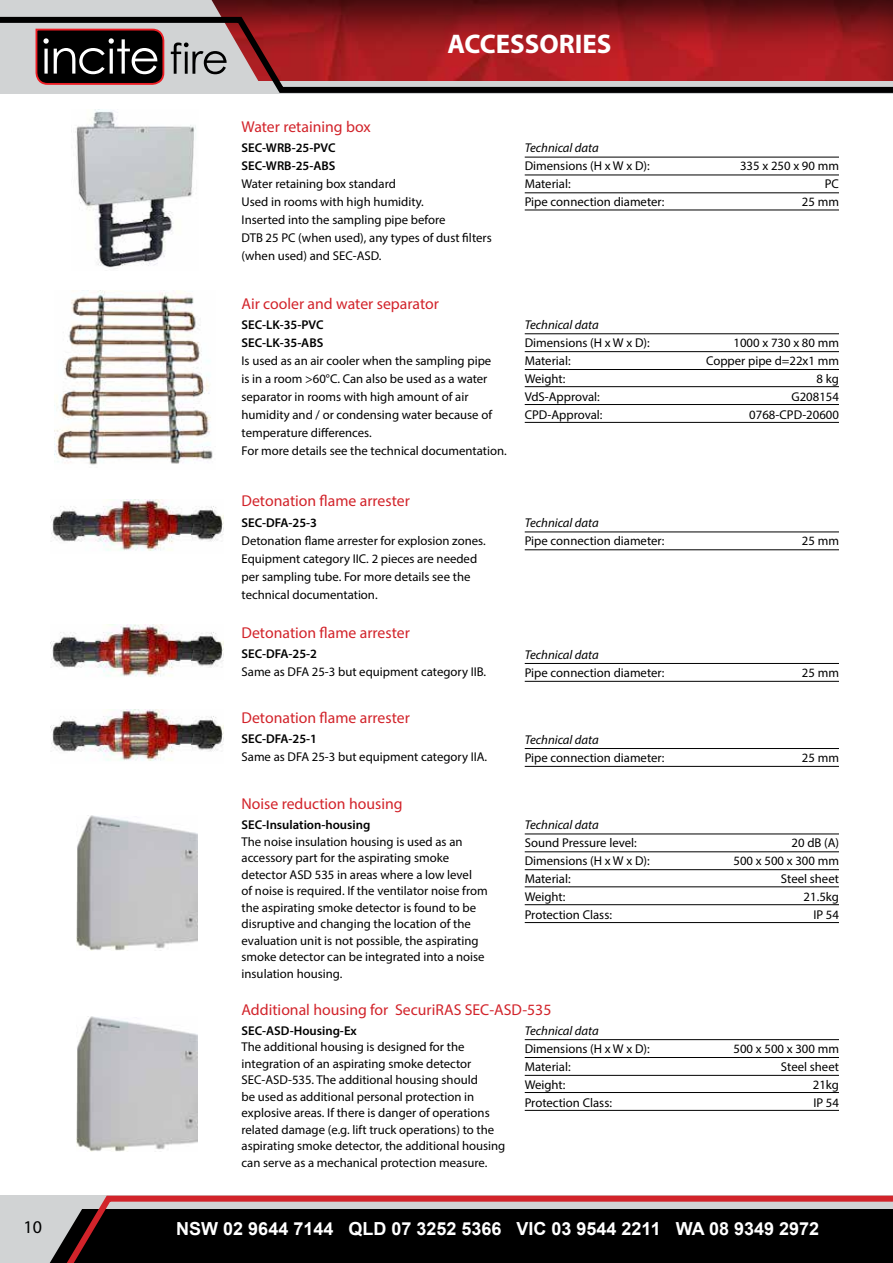
<style>
.page{position:relative;width:893px;height:1263px;background:#fff}
.page>*{position:absolute;margin:0;border:0;box-sizing:border-box;transform-origin:0 0}
.t1{font:700 27px "Myriad Pro";color:#fff}
.t2{font:700 18px "Arial";color:#fff}
.t3{font:18px "Myriad Pro";color:#000}
.t4{font:15.75px "Myriad Pro";color:#d2232a}
.t5{font:12.75px/18px "Myriad Pro";color:#000}
.t6{font:600 12.75px/18px "Myriad Pro";color:#000}
.t7{font:italic 12.75px "Myriad Pro";color:#000}
</style>
<div class="page">
<div style="left:0;top:0;width:893px;height:81px;background:#000;opacity:.75"></div>
<svg style="left:0;top:14px;width:893px;height:80px;background:#9c3034"></svg>
<svg style="left:0;top:1195px;width:893px;height:68px;background:#2e1f20"></svg>
<svg style="left:0;top:1207px;width:83px;height:56px;background:#aeaaab"></svg>
<svg style="left:0;top:0;width:259px;height:86px;background:#86797a"></svg>
<img style="left:75px;top:110px;width:121px;height:158px">
<img style="left:55px;top:291px;width:158px;height:174px">
<img style="left:51px;top:499px;width:172px;height:52px">
<img style="left:51px;top:625px;width:172px;height:52px">
<img style="left:51px;top:709px;width:172px;height:52px">
<img style="left:76px;top:816px;width:121px;height:135px">
<img style="left:76px;top:1016px;width:121px;height:135px">
<hr style="left:525px;top:1039px;width:314px;height:1px;background:#000">
<hr style="left:525px;top:1057px;width:314px;height:1px;background:#000">
<hr style="left:525px;top:1075px;width:314px;height:1px;background:#000">
<hr style="left:525px;top:1092px;width:314px;height:1px;background:#000">
<hr style="left:525px;top:1110px;width:314px;height:1px;background:#000">
<hr style="left:525px;top:851px;width:314px;height:1px;background:#000">
<hr style="left:525px;top:869px;width:314px;height:1px;background:#000">
<hr style="left:525px;top:833px;width:314px;height:1px;background:#000">
<hr style="left:525px;top:886px;width:314px;height:1px;background:#000">
<hr style="left:525px;top:904px;width:314px;height:1px;background:#000">
<hr style="left:525px;top:922px;width:314px;height:1px;background:#000">
<hr style="left:525px;top:748px;width:314px;height:1px;background:#000">
<hr style="left:525px;top:766px;width:314px;height:1px;background:#000">
<hr style="left:525px;top:663px;width:314px;height:1px;background:#000">
<hr style="left:525px;top:681px;width:314px;height:1px;background:#000">
<hr style="left:525px;top:531px;width:314px;height:1px;background:#000">
<hr style="left:525px;top:549px;width:314px;height:1px;background:#000">
<hr style="left:525px;top:351px;width:314px;height:1px;background:#000">
<hr style="left:525px;top:369px;width:314px;height:1px;background:#000">
<hr style="left:525px;top:333px;width:314px;height:1px;background:#000">
<hr style="left:525px;top:386px;width:314px;height:1px;background:#000">
<hr style="left:525px;top:404px;width:314px;height:1px;background:#000">
<hr style="left:525px;top:422px;width:314px;height:1px;background:#000">
<hr style="left:525px;top:175px;width:314px;height:1px;background:#000">
<hr style="left:525px;top:192px;width:314px;height:1px;background:#000">
<hr style="left:525px;top:157px;width:314px;height:1px;background:#000">
<hr style="left:525px;top:210px;width:314px;height:1px;background:#000">
<p class="t4" style="left:242px;top:117px;width:131px">Water retaining box</p>
<h1 class="t1" style="left:447px;top:26px;width:165px">ACCESSORIES</h1>
<p class="t6" style="left:242px;top:139px;width:96px">SEC-WRB-25-PVC<br>SEC-WRB-25-ABS</p>
<p class="t5" style="left:242px;top:175px;width:252px">Water retaining box standard<br>Used in rooms with high humidity.<br>Inserted into the sampling pipe before<br>DTB 25 PC (when used), any types of dust filters (when used) and SEC-ASD.</p>
<p class="t4" style="left:242px;top:294px;width:199px">Air cooler and water separator</p>
<p class="t6" style="left:242px;top:315px;width:84px">SEC-LK-35-PVC<br>SEC-LK-35-ABS</p>
<p class="t5" style="left:242px;top:352px;width:267px">Is used as an air cooler when the sampling pipe<br>is in a room &gt;60°C. Can also be used as a water separator in rooms with high amount of air humidity and / or condensing water because of temperature differences.<br>For more details see the technical documentation.</p>
<p class="t4" style="left:242px;top:491px;width:170px">Detonation flame arrester</p>
<p class="t6" style="left:242px;top:513px;width:77px">SEC-DFA-25-3</p>
<p class="t5" style="left:242px;top:531px;width:246px">Detonation flame arrester for explosion zones.<br>Equipment category IIC. 2 pieces are needed per sampling tube. For more details see the technical documentation.</p>
<p class="t4" style="left:242px;top:623px;width:170px">Detonation flame arrester</p>
<p class="t6" style="left:242px;top:644px;width:77px">SEC-DFA-25-2</p>
<p class="t5" style="left:242px;top:663px;width:246px">Same as DFA 25-3 but equipment category IIB.</p>
<p class="t4" style="left:242px;top:708px;width:170px">Detonation flame arrester</p>
<p class="t6" style="left:242px;top:730px;width:77px">SEC-DFA-25-1</p>
<p class="t5" style="left:242px;top:748px;width:247px">Same as DFA 25-3 but equipment category IIA.</p>
<p class="t4" style="left:242px;top:794px;width:163px">Noise reduction housing</p>
<p class="t6" style="left:242px;top:816px;width:130px">SEC-Insulation-housing</p>
<p class="t5" style="left:242px;top:833px;width:248px;line-height:16.5px">The noise insulation housing is used as an accessory part for the aspirating smoke detector ASD 535 in areas where a low level<br>of noise is required. If the ventilator noise from the aspirating smoke detector is found to be disruptive and changing the location of the evaluation unit is not possible, the aspirating smoke detector can be integrated into a noise insulation housing.</p>
<p class="t7" style="left:525px;top:140px;width:76px">Technical data</p>
<p class="t5" style="left:525px;top:157px;width:141px">Dimensions (H x W x D):<br>Material:<br>Pipe connection diameter:</p>
<p class="t5" style="left:740px;top:157px;width:100px;text-align:right">335 x 250 x 90 mm<br>PC<br>25 mm</p>
<p class="t7" style="left:525px;top:317px;width:76px">Technical data</p>
<p class="t5" style="left:525px;top:334px;width:126px">Dimensions (H x W x D):<br>Material:<br>Weight:<br>VdS-Approval:<br>CPD-Approval:</p>
<p class="t5" style="left:706px;top:334px;width:134px;text-align:right">1000 x 730 x 80 mm<br>Copper pipe d=22x1 mm<br>8 kg<br>G208154<br>0768-CPD-20600</p>
<p class="t7" style="left:525px;top:515px;width:76px">Technical data</p>
<p class="t5" style="left:525px;top:532px;width:141px">Pipe connection diameter:</p>
<p class="t5" style="left:802px;top:532px;width:39px">25 mm</p>
<p class="t7" style="left:525px;top:646px;width:76px">Technical data</p>
<p class="t5" style="left:525px;top:663px;width:141px">Pipe connection diameter:</p>
<p class="t5" style="left:802px;top:663px;width:39px">25 mm</p>
<p class="t7" style="left:525px;top:732px;width:76px">Technical data</p>
<p class="t5" style="left:525px;top:748px;width:141px">Pipe connection diameter:</p>
<p class="t5" style="left:802px;top:748px;width:39px">25 mm</p>
<p class="t7" style="left:525px;top:817px;width:76px">Technical data</p>
<p class="t5" style="left:525px;top:834px;width:126px">Sound Pressure level:<br>Dimensions (H x W x D):<br>Material:<br>Weight:<br>Protection Class:</p>
<p class="t5" style="left:733px;top:834px;width:107px;text-align:right">20 dB (A)<br>500 x 500 x 300 mm<br>Steel sheet<br>21.5kg<br>IP 54</p>
<p class="t4" style="left:242px;top:1000px;width:311px">Additional housing for SecuriRAS SEC-ASD-535</p>
<p class="t7" style="left:525px;top:1023px;width:76px">Technical data</p>
<p class="t5" style="left:525px;top:1039px;width:126px">Dimensions (H x W x D):<br>Material:<br>Weight:<br>Protection Class:</p>
<p class="t5" style="left:733px;top:1039px;width:107px;text-align:right">500 x 500 x 300 mm<br>Steel sheet<br>21kg<br>IP 54</p>
<p class="t6" style="left:242px;top:1021px;width:117px">SEC-ASD-Housing-Ex</p>
<p class="t5" style="left:242px;top:1039px;width:265px;line-height:16.5px">The additional housing is designed for the integration of an aspirating smoke detector SEC-ASD-535. The additional housing should<br>be used as additional personal protection in explosive areas. If there is danger of operations related damage (e.g. lift truck operations) to the aspirating smoke detector, the additional housing can serve as a mechanical protection measure.</p>
<h2 class="t3" style="left:24px;top:1215px;width:20px">10</h2>
<h2 class="t2" style="left:176px;top:1215px;width:644px">NSW 02 9644 7144 QLD 07 3252 5366 VIC 03 9544 2211 WA 08 9349 2972</h2>
</div>
